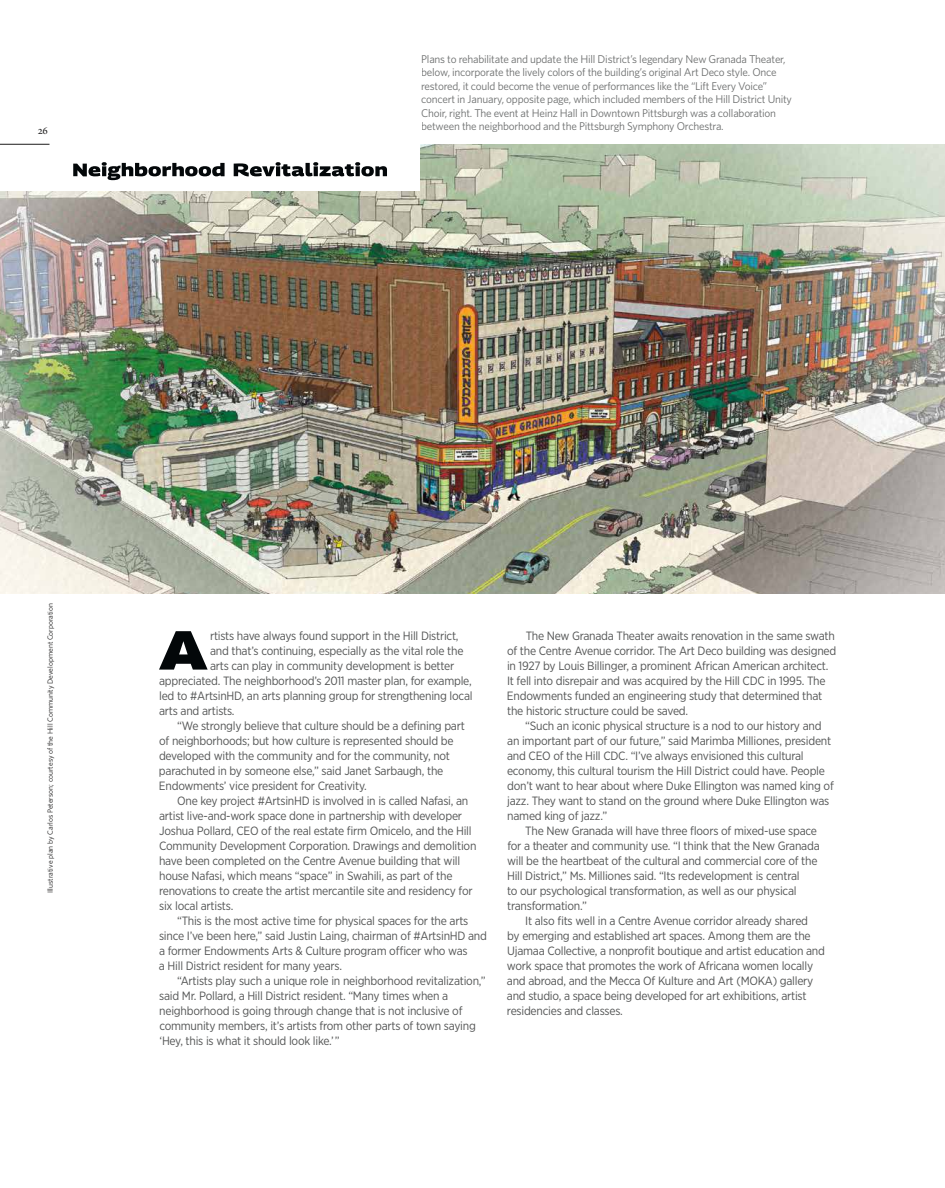
<style>
.page{position:relative;width:945px;height:1188px;background:#fff}
.page>*{position:absolute;margin:0;border:0;box-sizing:border-box;transform-origin:0 0}
.t1{font:12px/15px "Gotham Narrow";letter-spacing:-.02em;color:#545555}
.t2{font:11.25px/13.5px "Whitney";letter-spacing:-.02em;color:#6c6e6e}
.t3{font:11.25px "Minion Regular SC";color:#1c1b1b}
.t4{font:7.5px "Whitney";color:#1c1b1b}
</style>
<div class="page">
<img style="left:0;top:144px;width:945px;height:450px">
<div style="left:0;top:144px;width:420px;height:47px;background:#fff"></div>
<svg style="left:73px;top:162px;width:314px;height:18px"></svg>
<svg style="left:159px;top:631px;width:49px;height:39px"></svg>
<hr style="left:0;top:144px;width:50px;height:1px;background:#1c1b1b">
<p class="t3" style="left:38px;top:125px;width:12px">26</p>
<p class="t2" style="left:421px;top:52px;width:372px">Plans to rehabilitate and update the Hill District’s legendary New Granada Theater, below, incorporate the lively colors of the building’s original Art Deco style. Once restored, it could become the venue of performances like the “Lift Every Voice” concert in January, opposite page, which included members of the Hill District Unity Choir, right. The event at Heinz Hall in Downtown Pittsburgh was a collaboration between the neighborhood and the Pittsburgh Symphony Orchestra.</p>
<p class="t4" style="left:45px;top:893px;width:292px;rotate:-90deg">Illustrative plan by Carlos Peterson; courtesy of the Hill Community Development Corporation</p>
<p class="t1" style="left:210px;top:628px;width:250px">rtists have always found support in the Hill District,</p>
<p class="t1" style="left:210px;top:643px;width:255px">and that’s continuing, especially as the vital role the</p>
<p class="t1" style="left:210px;top:658px;width:246px">arts can play in community development is better</p>
<p class="t1" style="left:159px;top:673px;width:314px">appreciated. The neighborhood’s 2011 master plan, for example,</p>
<p class="t1" style="left:159px;top:688px;width:315px">led to #ArtsinHD, an arts planning group for strengthening local</p>
<p class="t1" style="left:159px;top:703px;width:77px">arts and artists.</p>
<p class="t1" style="left:177px;top:718px;width:289px">“We strongly believe that culture should be a defining part</p>
<p class="t1" style="left:159px;top:733px;width:296px">of neighborhoods; but how culture is represented should be</p>
<p class="t1" style="left:159px;top:748px;width:293px">developed with the community and for the community, not</p>
<p class="t1" style="left:159px;top:763px;width:286px">parachuted in by someone else,” said Janet Sarbaugh, the</p>
<p class="t1" style="left:159px;top:778px;width:209px">Endowments’ vice president for Creativity.</p>
<p class="t1" style="left:177px;top:793px;width:293px">One key project #ArtsinHD is involved in is called Nafasi, an</p>
<p class="t1" style="left:159px;top:808px;width:305px">artist live-and-work space done in partnership with developer</p>
<p class="t1" style="left:159px;top:823px;width:314px">Joshua Pollard, CEO of the real estate firm Omicelo, and the Hill</p>
<p class="t1" style="left:159px;top:838px;width:319px">Community Development Corporation. Drawings and demolition</p>
<p class="t1" style="left:159px;top:853px;width:303px">have been completed on the Centre Avenue building that will</p>
<p class="t1" style="left:159px;top:868px;width:295px">house Nafasi, which means “space” in Swahili, as part of the</p>
<p class="t1" style="left:159px;top:883px;width:315px">renovations to create the artist mercantile site and residency for</p>
<p class="t1" style="left:159px;top:898px;width:76px">six local artists.</p>
<p class="t1" style="left:177px;top:913px;width:293px">“This is the most active time for physical spaces for the arts</p>
<p class="t1" style="left:159px;top:928px;width:329px">since I’ve been here,” said Justin Laing, chairman of #ArtsinHD and</p>
<p class="t1" style="left:159px;top:943px;width:310px">a former Endowments Arts &amp; Culture program officer who was</p>
<p class="t1" style="left:159px;top:958px;width:185px">a Hill District resident for many years.</p>
<p class="t1" style="left:177px;top:973px;width:310px">“Artists play such a unique role in neighborhood revitalization,”</p>
<p class="t1" style="left:159px;top:988px;width:291px">said Mr. Pollard, a Hill District resident. “Many times when a</p>
<p class="t1" style="left:159px;top:1003px;width:305px">neighborhood is going through change that is not inclusive of</p>
<p class="t1" style="left:159px;top:1018px;width:318px">community members, it’s artists from other parts of town saying</p>
<p class="t1" style="left:160px;top:1033px;width:182px">‘Hey, this is what it should look like.’”</p>
<p class="t1" style="left:507px;top:628px;width:331px;text-indent:19px">The New Granada Theater awaits renovation in the same swath of the Centre Avenue corridor. The Art Deco building was designed in 1927 by Louis Billinger, a prominent African American architect.<br>It fell into disrepair and was acquired by the Hill CDC in 1995. The Endowments funded an engineering study that determined that the historic structure could be saved.</p>
<p class="t1" style="left:507px;top:718px;width:328px;text-indent:18px">“Such an iconic physical structure is a nod to our history and an important part of our future,” said Marimba Milliones, president and CEO of the Hill CDC. “I’ve always envisioned this cultural economy, this cultural tourism the Hill District could have. People don’t want to hear about where Duke Ellington was named king of jazz. They want to stand on the ground where Duke Ellington was named king of jazz.”</p>
<p class="t1" style="left:507px;top:823px;width:314px;text-indent:18px">The New Granada will have three floors of mixed-use space for a theater and community use. “I think that the New Granada will be the heartbeat of the cultural and commercial core of the Hill District,” Ms. Milliones said. “Its redevelopment is central<br>to our psychological transformation, as well as our physical transformation.”</p>
<p class="t1" style="left:507px;top:913px;width:320px;text-indent:18px">It also fits well in a Centre Avenue corridor already shared<br>by emerging and established art spaces. Among them are the Ujamaa Collective, a nonprofit boutique and artist education and work space that promotes the work of Africana women locally and abroad, and the Mecca Of Kulture and Art (MOKA) gallery and studio, a space being developed for art exhibitions, artist residencies and classes.</p>
</div>
